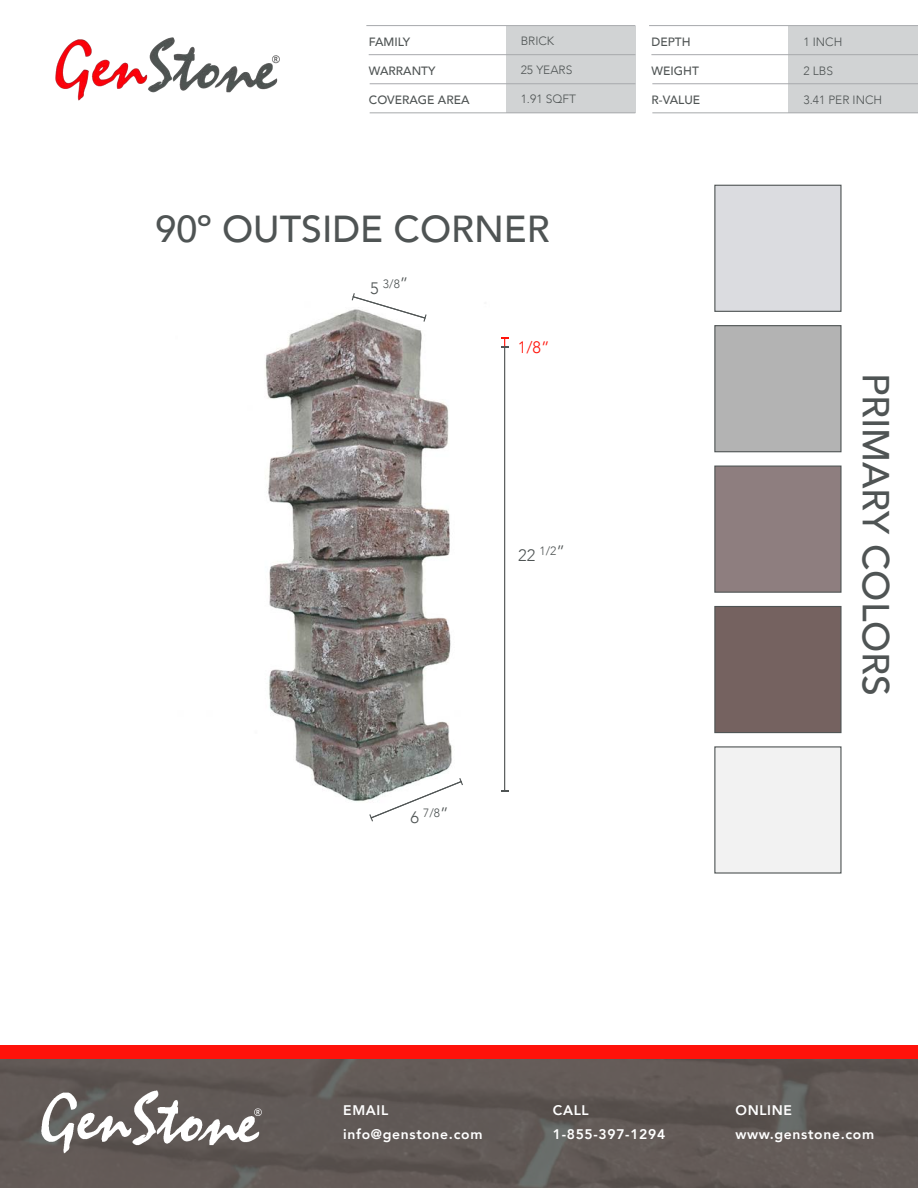
<style>
.page{position:relative;width:918px;height:1188px;background:#fff}
.page>*{position:absolute;margin:0;border:0;box-sizing:border-box;transform-origin:0 0}
.t1{font:500 37.5px "Avenir";color:#4f5454}
.t2{font:300 16.5px "Avenir";color:#4f5454}
.t3{font:300 16.5px "Avenir";color:#ff130a}
.t4{font:800 13.95px/23.5px "Avenir";letter-spacing:.05em;color:#fff}
.t5{font:300 12px "Avenir";color:#4f5454}
.t6{font:500 12px "Avenir";color:#4f5454}
.s1{font-size:16.5px}
</style>
<div class="page">
<div style="left:506px;top:26px;width:129px;height:29px;background:#d1d3d4"></div>
<img style="left:55px;top:37px;width:225px;height:64px">
<div style="left:506px;top:55px;width:129px;height:29px;background:#d1d3d4"></div>
<div style="left:506px;top:84px;width:129px;height:29px;background:#d1d3d4"></div>
<hr style="left:370px;top:84px;width:265px;height:1px;background:#a7a9ac">
<hr style="left:370px;top:113px;width:265px;height:1px;background:#a7a9ac">
<hr style="left:369px;top:54px;width:266px;height:1px;background:#a7a9ac">
<hr style="left:366px;top:25px;width:269px;height:1px;background:#a7a9ac">
<div style="left:789px;top:26px;width:129px;height:29px;background:#d1d3d4"></div>
<div style="left:789px;top:55px;width:129px;height:29px;background:#d1d3d4"></div>
<div style="left:789px;top:84px;width:129px;height:29px;background:#d1d3d4"></div>
<hr style="left:652px;top:84px;width:266px;height:1px;background:#a7a9ac">
<hr style="left:652px;top:113px;width:266px;height:1px;background:#a7a9ac">
<hr style="left:651px;top:54px;width:267px;height:1px;background:#a7a9ac">
<hr style="left:649px;top:25px;width:269px;height:1px;background:#a7a9ac">
<div style="left:714px;top:185px;width:128px;height:127px;background:#dbdce0;border:1px solid #4f5454"></div>
<div style="left:714px;top:606px;width:128px;height:127px;background:#756260;border:1px solid #4f5454"></div>
<div style="left:714px;top:746px;width:128px;height:128px;background:#f2f2f2"></div>
<div style="left:714px;top:466px;width:128px;height:127px;background:#8e7e7f;border:1px solid #4f5454"></div>
<div style="left:714px;top:325px;width:128px;height:127px;background:#b3b3b3;border:1px solid #4f5454"></div>
<img style="left:265px;top:299px;width:244px;height:523px">
<hr style="left:504px;top:347px;width:1px;height:444px;background:#4f5454">
<svg style="left:501px;top:790px;width:7px;height:2px"></svg>
<svg style="left:501px;top:337px;width:7px;height:10px"></svg>
<svg style="left:369px;top:778px;width:94px;height:43px"></svg>
<svg style="left:352px;top:293px;width:75px;height:29px"></svg>
<div style="left:0;top:1050px;width:918px;height:138px;background:linear-gradient(to right,#605855,#615956)"></div>
<img style="left:42px;top:1090px;width:221px;height:65px">
<div style="left:0;top:1045px;width:918px;height:14px;background:#ff120a"></div>
<p class="t6" style="left:369px;top:31px;width:43px">FAMILY</p>
<p class="t5" style="left:521px;top:33px;width:35px">BRICK</p>
<p class="t6" style="left:369px;top:60px;width:68px">WARRANTY</p>
<p class="t5" style="left:521px;top:63px;width:53px">25 YEARS</p>
<p class="t6" style="left:369px;top:89px;width:102px">COVERAGE AREA</p>
<p class="t5" style="left:521px;top:92px;width:57px">1.91 SQFT</p>
<h1 class="t1" style="left:155px;top:196px;width:396px">90º OUTSIDE CORNER</h1>
<p class="t5" style="left:370px;top:277px;width:40px"><span class="s1">5</span> 3/8<span class="s1">”</span></p>
<p class="t3" style="left:518px;top:337px;width:33px">1/8”</p>
<p class="t2" style="left:518px;top:546px;width:48px">22 <sup>1/2</sup>”</p>
<p class="t5" style="left:410px;top:806px;width:40px"><span class="s1">6</span> 7/8<span class="s1">”</span></p>
<p class="t6" style="left:652px;top:31px;width:41px">DEPTH</p>
<p class="t5" style="left:803px;top:34px;width:40px">1 INCH</p>
<p class="t6" style="left:652px;top:60px;width:49px">WEIGHT</p>
<p class="t5" style="left:803px;top:64px;width:31px">2 LBS</p>
<p class="t6" style="left:652px;top:89px;width:50px">R-VALUE</p>
<p class="t5" style="left:803px;top:93px;width:80px">3.41 PER INCH</p>
<h1 class="t1" style="left:908px;top:373px;width:325px;rotate:90deg">PRIMARY COLORS</h1>
<p class="t4" style="left:343px;top:1098px;width:141px">EMAIL info@genstone.com</p>
<p class="t4" style="left:553px;top:1098px;width:114px">CALL<br>1-855-397-1294</p>
<p class="t4" style="left:735px;top:1098px;width:140px">ONLINE www.genstone.com</p>
</div>
